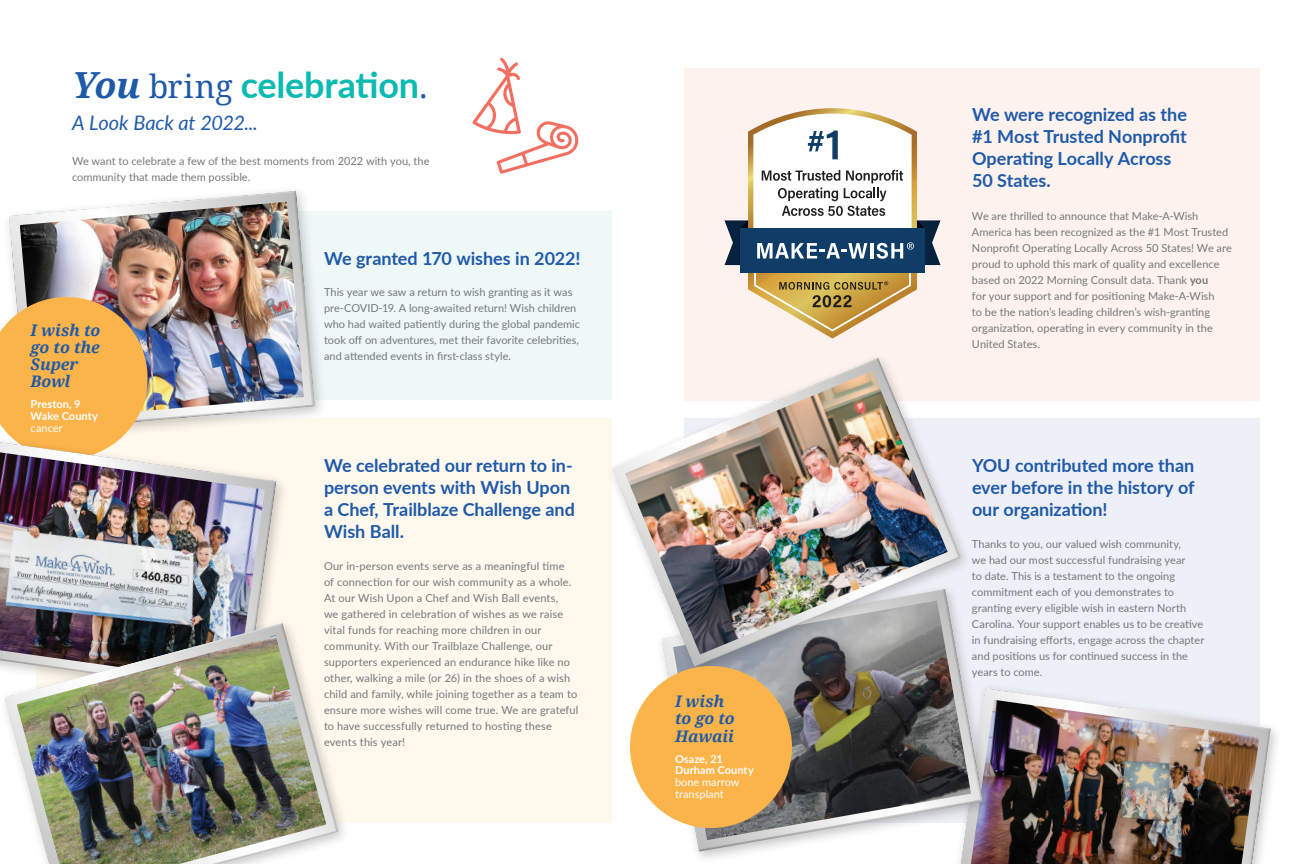
<style>
.page{position:relative;width:1296px;height:864px;background:#fff}
.page>*{position:absolute;margin:0;border:0;box-sizing:border-box;transform-origin:0 0}
.t1{font:700 36px "Lato";letter-spacing:-.005em;color:#0bbab1}
.t2{font:italic 20px "Lato";letter-spacing:-.01em;color:#1f5aa9}
.t3{font:700 18px/22px "Lato";color:#1f5aa9}
.t4{font:italic 700 16px/17.3px "Droid Serif";letter-spacing:-.005em;color:#1f5aa9}
.t5{font:11px/16px "Lato";letter-spacing:.005em;color:#75787c}
.t6{font:700 11px/11.9px "Lato";letter-spacing:.005em;color:#fff}
.t7{font:11px/11.9px "Lato";color:#fff}
.s1{font-family:"Droid Serif";font-style:italic;color:#1f5aa9}
.s2{font-family:"Droid Serif";font-weight:400;font-size:32px;color:#1f5aa9}
.s3{font-weight:700}
</style>
<div class="page">
<div style="left:684px;top:418px;width:576px;height:406px;background:#eef0f7"></div>
<div style="left:36px;top:418px;width:576px;height:406px;background:#fef8ed"></div>
<div style="left:36px;top:212px;width:576px;height:188px;background:#eef8f7"></div>
<div style="left:684px;top:68px;width:576px;height:332px;background:#fdf2ed"></div>
<svg style="left:724px;top:108px;width:216px;height:231px"></svg>
<svg style="left:472px;top:58px;width:107px;height:116px"></svg>
<div style="left:948px;top:682px;width:336px;height:182px;background:#231f20;opacity:.25"></div>
<img style="left:995px;top:687px;width:277px;height:177px">
<div style="left:654px;top:582px;width:341px;height:282px;background:#231f20;opacity:.25"></div>
<svg style="left:660px;top:588px;width:324px;height:264px"></svg>
<div style="left:605px;top:351px;width:369px;height:330px;background:#231f20;opacity:.25"></div>
<img style="left:610px;top:356px;width:352px;height:312px">
<div style="left:2px;top:184px;width:326px;height:261px;background:#231f20;opacity:.25"></div>
<img style="left:8px;top:190px;width:308px;height:242px">
<div style="left:630px;top:666px;width:162px;height:162px;background:#fbb44a;border-radius:50%"></div>
<svg style="left:0;top:297px;width:148px;height:137px;background:#f1b155"></svg>
<div style="left:0;top:434px;width:289px;height:275px;background:#231f20;opacity:.25"></div>
<img style="left:0;top:440px;width:277px;height:176px">
<div style="left:0;top:616px;width:351px;height:248px;background:#231f20;opacity:.25"></div>
<img style="left:4px;top:621px;width:337px;height:243px">
<h1 class="t1" style="left:72px;top:58px;width:357px"><span class="s1">You</span> <span class="s2">bring</span> celebration<span class="s2">.</span></h1>
<h2 class="t2" style="left:72px;top:108px;width:187px">A Look Back at 2022...</h2>
<p class="t5" style="left:72px;top:153px;width:359px">We want to celebrate a few of the best moments from 2022 with you, the community that made them possible.</p>
<h3 class="t4" style="left:31px;top:321px;width:71px">I wish to go to the<br>Super<br>Bowl</h3>
<p class="t6" style="left:31px;top:398px;width:69px">Preston, 9<br>Wake County</p>
<p class="t7" style="left:31px;top:422px;width:34px">cancer</p>
<h3 class="t3" style="left:324px;top:247px;width:258px">We granted 170 wishes in 2022!</h3>
<p class="t5" style="left:324px;top:283px;width:258px">This year we saw a return to wish granting as it was pre-COVID-19. A long-awaited return! Wish children who had waited patiently during the global pandemic took off on adventures, met their favorite celebrities, and attended events in first-class style.</p>
<h3 class="t3" style="left:972px;top:103px;width:216px">We were recognized as the #1 Most Trusted Nonprofit<br>Operating Locally Across<br>50 States.</h3>
<p class="t5" style="left:972px;top:207px;width:261px">We are thrilled to announce that Make-A-Wish America has been recognized as the #1 Most Trusted Nonprofit Operating Locally Across 50 States! We are proud to uphold this mark of quality and excellence based on 2022 Morning Consult data. Thank <span class="s3">you<br></span>for your support and for positioning Make-A-Wish<br>to be the nation’s leading children’s wish-granting organization, operating in every community in the United States.</p>
<h3 class="t3" style="left:324px;top:454px;width:252px">We celebrated our return to in&shy;person events with Wish Upon a Chef, Trailblaze Challenge and<br>Wish Ball.</h3>
<h3 class="t3" style="left:972px;top:454px;width:224px;text-align:justify">YOU contributed more than ever before in the history of our organization!</h3>
<p class="t5" style="left:972px;top:535px;width:234px">Thanks to you, our valued wish community,<br>we had our most successful fundraising year<br>to date. This is a testament to the ongoing commitment each of you demonstrates to granting every eligible wish in eastern North Carolina. Your support enables us to be creative in fundraising efforts, engage across the chapter and positions us for continued success in the years to come.</p>
<p class="t5" style="left:324px;top:558px;width:256px">Our in-person events serve as a meaningful time<br>of connection for our wish community as a whole.<br>At our Wish Upon a Chef and Wish Ball events,<br>we gathered in celebration of wishes as we raise vital funds for reaching more children in our community. With our Trailblaze Challenge, our supporters experienced an endurance hike like no other, walking a mile (or 26) in the shoes of a wish child and family, while joining together as a team to ensure more wishes will come true. We are grateful to have successfully returned to hosting these events this year!</p>
<h3 class="t4" style="left:675px;top:692px;width:61px">I wish to go to<br>Hawaii</h3>
<p class="t6" style="left:675px;top:752px;width:80px">Osaze, 21<br>Durham County</p>
<p class="t7" style="left:675px;top:776px;width:66px">bone marrow transplant</p>
</div>
